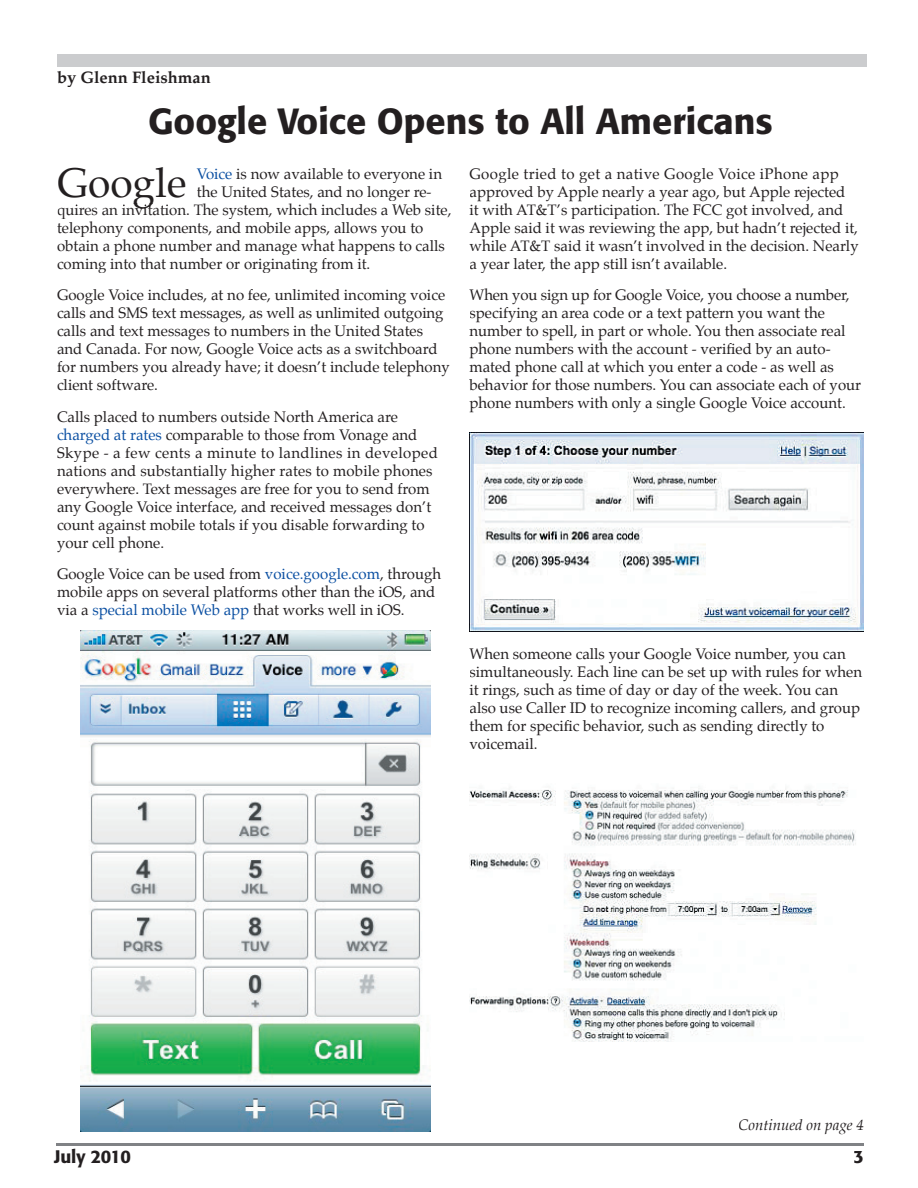
<style>
.page{position:relative;width:918px;height:1188px;background:#fff}
.page>*{position:absolute;margin:0;border:0;box-sizing:border-box;transform-origin:0 0}
.t1{font:40.8px "Palatino";color:#231f20}
.t2{font:500 36px "Formata";color:#231f20}
.t3{font:500 18px "Formata";letter-spacing:-.01em;color:#231f20}
.t4{font:700 16.5px "Palatino";color:#231f20}
.t5{font:15px/18px "Palatino";color:#231f20}
.t6{font:italic 15px "Palatino";color:#231f20}
.s1{color:#0a4fa2}
</style>
<div class="page">
<hr style="left:57px;top:1143px;width:807px;height:3px;background:#808285">
<div style="left:57px;top:54px;width:809px;height:12px;background:#cbccce"></div>
<svg style="left:60px;top:204px;width:124px;height:4px"></svg>
<img style="left:81px;top:631px;width:349px;height:501px">
<img style="left:470px;top:433px;width:394px;height:198px">
<img style="left:470px;top:788px;width:386px;height:253px">
<p class="t4" style="left:57px;top:63px;width:155px">by Glenn Fleishman</p>
<h2 class="t2" style="left:148px;top:99px;width:626px">Google Voice Opens to All Americans</h2>
<p class="t5" style="left:470px;top:165px;width:391px">Google tried to get a native Google Voice iPhone app approved by Apple nearly a year ago, but Apple rejected<br>it with AT&amp;T’s participation. The FCC got involved, and Apple said it was reviewing the app, but hadn’t rejected it, while AT&amp;T said it wasn’t involved in the decision. Nearly a year later, the app still isn’t available.</p>
<p class="t5" style="left:470px;top:286px;width:393px">When you sign up for Google Voice, you choose a number, specifying an area code or a text pattern you want the number to spell, in part or whole. You then associate real phone numbers with the account - verified by an auto&shy;mated phone call at which you enter a code - as well as behavior for those numbers. You can associate each of your phone numbers with only a single Google Voice account.</p>
<h1 class="t1" style="left:57px;top:149px;width:131px">Google</h1>
<p class="t5" style="left:57px;top:219px;width:389px">telephony components, and mobile apps, allows you to obtain a phone number and manage what happens to calls coming into that number or originating from it.</p>
<p class="t5" style="left:57px;top:286px;width:394px">Google Voice includes, at no fee, unlimited incoming voice calls and SMS text messages, as well as unlimited outgoing calls and text messages to numbers in the United States and Canada. For now, Google Voice acts as a switchboard for numbers you already have; it doesn’t include telephony client software.</p>
<p class="t5" style="left:57px;top:408px;width:382px">Calls placed to numbers outside North America are <span class="s1">charged at rates</span> comparable to those from Vonage and Skype - a few cents a minute to landlines in developed nations and substantially higher rates to mobile phones everywhere. Text messages are free for you to send from any Google Voice interface, and received messages don’t count against mobile totals if you disable forwarding to your cell phone.</p>
<p class="t5" style="left:57px;top:565px;width:386px">Google Voice can be used from <span class="s1">voice.google.com</span>, through mobile apps on several platforms other than the iOS, and via a <span class="s1">special mobile Web app</span> that works well in iOS.</p>
<p class="t5" style="left:197px;top:165px;width:247px"><span class="s1">Voice</span> is now available to everyone in</p>
<p class="t5" style="left:197px;top:183px;width:236px">the United States, and no longer re-</p>
<p class="t5" style="left:57px;top:201px;width:396px">quires an invitation. The system, which includes a Web site,</p>
<p class="t5" style="left:470px;top:645px;width:394px">When someone calls your Google Voice number, you can simultaneously. Each line can be set up with rules for when it rings, such as time of day or day of the week. You can also use Caller ID to recognize incoming callers, and group them for specific behavior, such as sending directly to voicemail.</p>
<p class="t6" style="left:739px;top:1113px;width:127px">Continued on page 4</p>
<p class="t3" style="left:54px;top:1146px;width:78px">July 2010</p>
<p class="t3" style="left:854px;top:1146px;width:12px">3</p>
</div>
